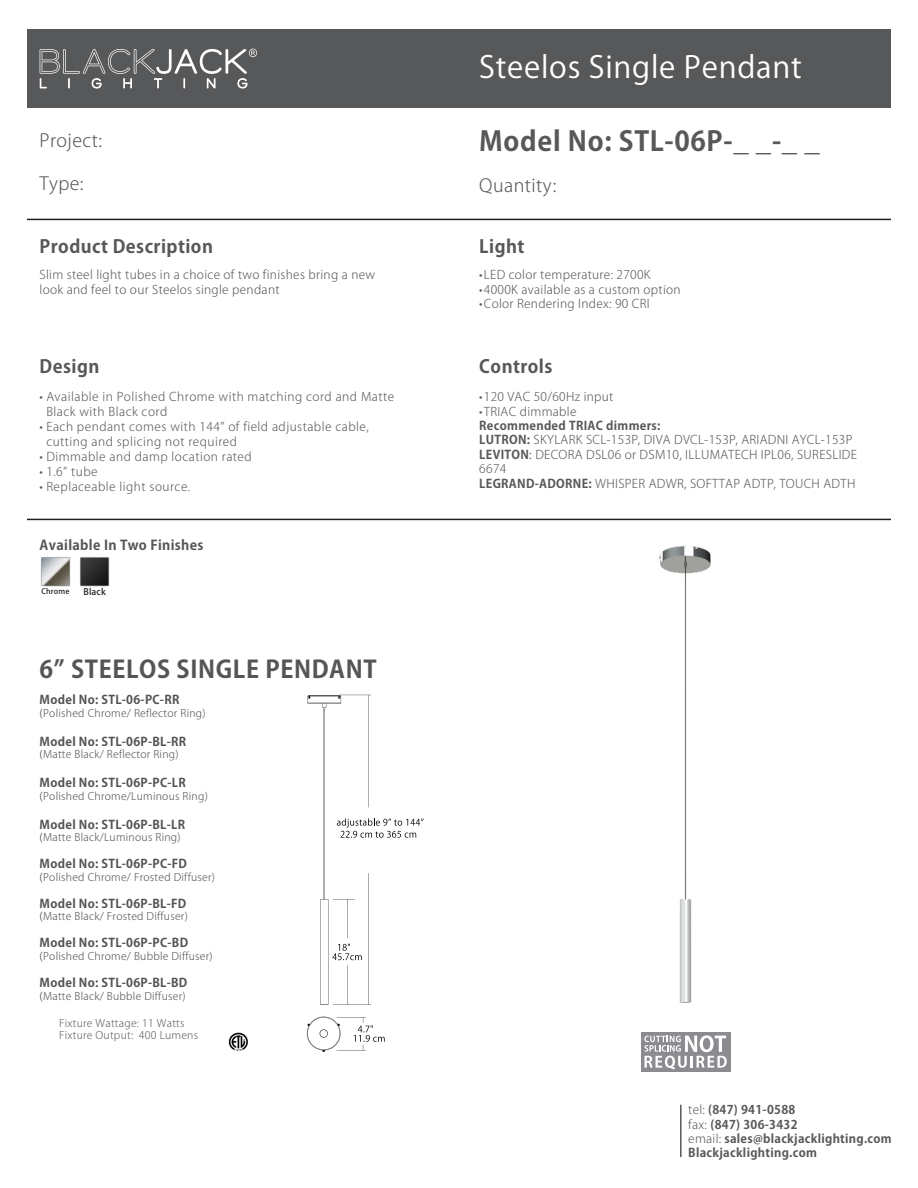
<style>
.page{position:relative;width:918px;height:1188px;background:#fff}
.page>*{position:absolute;margin:0;border:0;box-sizing:border-box;transform-origin:0 0}
.t1{font:30px "Koz Go Pro";letter-spacing:.025em;color:#fff}
.t2{font:700 27px "Koz Go Pr 6 N";letter-spacing:.025em;color:#57585a}
.t3{font:700 24px "Koz Go Pr 6 N";letter-spacing:.025em;color:#545557}
.t4{font:700 18px "Koz Go Pr 6 N";letter-spacing:.025em;color:#57585a}
.t5{font:300 18px "Koz Go Pro";letter-spacing:.025em;color:#57585a}
.t6{font:700 13.5px "Koz Go Pr 6 N";letter-spacing:.025em;color:#545557}
.t7{font:300 12px/15px "Koz Go Pro";letter-spacing:.025em;color:#57585a}
.Model_Number{font:700 12px "Koz Go Pr 6 N";letter-spacing:.025em;color:#535355}
.t8{font:700 12px "Koz Go Pr 6 N";letter-spacing:.025em;color:#57585a}
.Model_Number-2{font:300 10.5px "Koz Go Pro";letter-spacing:.025em;color:#535355}
.t9{font:300 10.5px "Koz Go Pro";letter-spacing:.025em;color:#5f5f62}
.t10{font:500 9px "Koz Go Pr 6 N";letter-spacing:.025em;color:#231f20}
.t11{font:500 7.5px "Koz Go Pr 6 N";letter-spacing:.025em;color:#231f20}
.s1{font-weight:400}
.s2{font-family:"Koz Go Pr 6 N";font-weight:700}
.s3{font-family:"Koz Go Pro";font-weight:300}
</style>
<div class="page">
<hr style="left:680px;top:1105px;width:2px;height:52px;background:#57585a">
<div style="left:641px;top:1032px;width:89px;height:40px;background:#8a8c8f"></div>
<svg style="left:644px;top:1035px;width:83px;height:34px"></svg>
<img style="left:80px;top:557px;width:30px;height:30px">
<svg style="left:307px;top:695px;width:117px;height:310px"></svg>
<svg style="left:307px;top:1017px;width:78px;height:35px"></svg>
<img style="left:659px;top:545px;width:52px;height:458px">
<hr style="left:26px;top:519px;width:866px;height:1px;background:#231f20">
<hr style="left:26px;top:219px;width:866px;height:1px;background:#231f20">
<div style="left:26px;top:30px;width:866px;height:78px;background:#57585a"></div>
<svg style="left:40px;top:49px;width:217px;height:40px"></svg>
<img style="left:228px;top:1033px;width:20px;height:18px">
<img style="left:41px;top:557px;width:30px;height:30px">
<p class="t1" style="left:479px;top:48px;width:324px">Steelos Single Pendant</p>
<p class="t5" style="left:40px;top:128px;width:64px">Project:</p>
<p class="t2" style="left:479px;top:126px;width:342px">Model No: STL-06P-_ _-_ _</p>
<p class="t5" style="left:40px;top:172px;width:45px">Type:</p>
<p class="t5" style="left:479px;top:173px;width:78px">Quantity:</p>
<p class="t4" style="left:40px;top:236px;width:175px">Product Description</p>
<p class="t7" style="left:40px;top:268px;width:337px;line-height:14.4px">Slim steel light tubes in a choice of two finishes bring a new look and feel to our Steelos single pendant</p>
<p class="t7" style="left:479px;top:268px;width:173px">•LED color temperature: 2700K</p>
<p class="t4" style="left:479px;top:236px;width:47px">Light</p>
<p class="t7" style="left:479px;top:282px;width:203px">•4000K available as a custom option</p>
<p class="t7" style="left:479px;top:296px;width:172px">•Color Rendering Index: 90 CRI</p>
<p class="t4" style="left:40px;top:357px;width:61px">Design</p>
<p class="t4" style="left:479px;top:357px;width:75px">Controls</p>
<p class="t7" style="left:46px;top:389px;width:349px;text-indent:-7px">• Available in Polished Chrome with matching cord and Matte<br>Black with Black cord</p>
<p class="t7" style="left:46px;top:419px;width:324px;text-indent:-7px">• Each pendant comes with 144” of field adjustable cable, cutting and splicing not required</p>
<p class="t7" style="left:40px;top:449px;width:214px">• Dimmable and damp location rated</p>
<p class="t7" style="left:40px;top:464px;width:60px">• 1.6” tube</p>
<p class="t7" style="left:40px;top:479px;width:152px">• Replaceable light source.</p>
<p class="t6" style="left:40px;top:538px;width:165px">Available In Two Finishes</p>
<p class="t11" style="left:42px;top:587px;width:30px">Chrome</p>
<p class="t10" style="left:83px;top:587px;width:24px">Black</p>
<p class="t3" style="left:40px;top:655px;width:339px">6” STEELOS SINGLE PENDANT</p>
<p class="Model_Number" style="left:40px;top:693px;width:141px">Model No: STL-06-PC-RR</p>
<p class="Model_Number-2" style="left:40px;top:706px;width:168px"><span class="s1">(</span>Polished Chrome/ Reflector Ring)</p>
<p class="Model_Number" style="left:40px;top:735px;width:148px">Model No: STL-06P-BL-RR</p>
<p class="Model_Number-2" style="left:40px;top:748px;width:141px"><span class="s1">(</span>Matte Black/ Reflector Ring)</p>
<p class="Model_Number" style="left:40px;top:776px;width:148px">Model No: STL-06P-PC-LR</p>
<p class="Model_Number-2" style="left:40px;top:789px;width:170px"><span class="s1">(</span>Polished Chrome/Luminous Ring)</p>
<p class="Model_Number" style="left:40px;top:818px;width:147px">Model No: STL-06P-BL-LR</p>
<p class="Model_Number-2" style="left:40px;top:831px;width:143px"><span class="s1">(</span>Matte Black/Luminous Ring)</p>
<p class="Model_Number" style="left:40px;top:857px;width:149px">Model No: STL-06P-PC-FD</p>
<p class="Model_Number-2" style="left:40px;top:870px;width:177px"><span class="s1">(</span>Polished Chrome/ Frosted Diffuser)</p>
<p class="Model_Number" style="left:40px;top:897px;width:148px">Model No: STL-06P-BL-FD</p>
<p class="Model_Number-2" style="left:40px;top:910px;width:150px"><span class="s1">(</span>Matte Black/ Frosted Diffuser)</p>
<p class="Model_Number" style="left:40px;top:936px;width:150px">Model No: STL-06P-PC-BD</p>
<p class="Model_Number-2" style="left:40px;top:949px;width:175px"><span class="s1">(</span>Polished Chrome/ Bubble Diffuser)</p>
<p class="Model_Number" style="left:40px;top:976px;width:149px">Model No: STL-06P-BL-BD</p>
<p class="Model_Number-2" style="left:40px;top:989px;width:148px"><span class="s1">(</span>Matte Black/ Bubble Diffuser)</p>
<p class="t9" style="left:59px;top:1016px;width:127px">Fixture Wattage: 11 Watts</p>
<p class="t9" style="left:59px;top:1029px;width:141px">Fixture Output: 400 Lumens</p>
<p class="t7" style="left:479px;top:389px;width:136px">•120 VAC 50/60Hz input</p>
<p class="t7" style="left:479px;top:404px;width:99px">•TRIAC dimmable</p>
<p class="t8" style="left:479px;top:419px;width:183px">Recommended TRIAC dimmers:</p>
<p class="t7" style="left:479px;top:433px;width:375px"><span class="s2">LUTRON:</span> SKYLARK SCL-153P, DIVA DVCL-153P, ARIADNI AYCL-153P</p>
<p class="t7" style="left:479px;top:447px;width:379px;line-height:14.4px"><span class="s2">LEVITON</span><span class="s1">:</span> DECORA DSL06 or DSM10, ILLUMATECH IPL06, SURESLIDE<br>6674</p>
<p class="t7" style="left:479px;top:476px;width:378px"><span class="s2">LEGRAND-ADORNE:</span> WHISPER ADWR, SOFTTAP ADTP, TOUCH ADTH</p>
<p class="t8" style="left:688px;top:1103px;width:109px"><span class="s3">tel:</span> (847) 941-0588</p>
<p class="t8" style="left:688px;top:1117px;width:111px"><span class="s3">fax:</span> (847) 306-3432</p>
<p class="t8" style="left:688px;top:1132px;width:205px"><span class="s3">email:</span> sales@blackjacklighting.com</p>
<p class="t8" style="left:688px;top:1146px;width:130px">Blackjacklighting.com</p>
</div>
